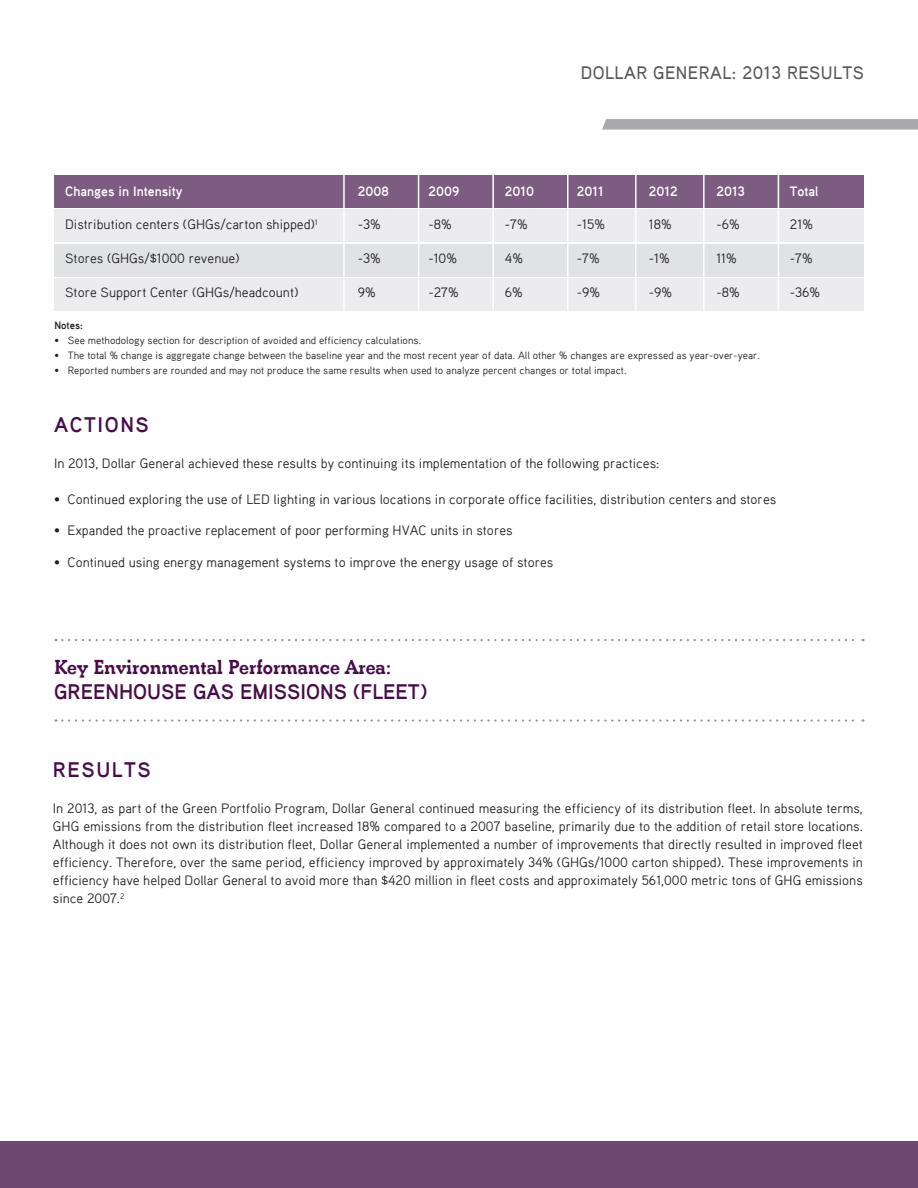
<style>
.page{position:relative;width:918px;height:1188px;background:#fff}
.page>*{position:absolute;margin:0;border:0;box-sizing:border-box;transform-origin:0 0}
.t1{font:700 21px "Beton";color:#480c49}
.t2{font:700 21px "Aaux Pro";color:#480c49}
.t3{font:700 21px "Aaux Pro";letter-spacing:.075em;color:#480c49}
.t4{font:500 18px "Aaux Pro";letter-spacing:.025em;color:#57585a}
.t5{font:13.5px/18px "Aaux Pro";color:#231f20;text-align:justify}
.t6{font:700 13.5px "Aaux Pro";color:#fff}
.t7{font:10.5px "Aaux Pro";color:#231f20}
.t8{font:700 10.5px "Aaux Pro";color:#231f20}
</style>
<div class="page">
<div style="left:0;top:1142px;width:918px;height:46px;background:#6d4971"></div>
<svg style="left:602px;top:119px;width:316px;height:11px;background:#acadb1"></svg>
<svg style="left:56px;top:639px;width:807px;height:2px"></svg>
<svg style="left:56px;top:719px;width:807px;height:3px"></svg>
<div style="left:54px;top:175px;width:810px;height:33px;background:#7c5c80"></div>
<div style="left:54px;top:209px;width:810px;height:33px;background:#ececee"></div>
<div style="left:54px;top:278px;width:810px;height:33px;background:#ececee"></div>
<div style="left:54px;top:244px;width:810px;height:32px;background:#e1e2e4"></div>
<hr style="left:778px;top:174px;width:1px;height:174px;background:#fff">
<hr style="left:703px;top:174px;width:2px;height:174px;background:#fff">
<hr style="left:635px;top:174px;width:2px;height:174px;background:#fff">
<hr style="left:567px;top:174px;width:1px;height:174px;background:#fff">
<hr style="left:492px;top:174px;width:2px;height:174px;background:#fff">
<hr style="left:418px;top:174px;width:1px;height:174px;background:#fff">
<hr style="left:343px;top:174px;width:2px;height:174px;background:#fff">
<p class="t4" style="left:581px;top:61px;width:285px">DOLLAR GENERAL: 2013 RESULTS</p>
<p class="t6" style="left:65px;top:182px;width:119px">Changes in Intensity</p>
<p class="t5" style="left:65px;top:215px;width:254px">Distribution centers (GHGs/carton shipped)<sup>1</sup></p>
<p class="t5" style="left:65px;top:249px;width:176px">Stores (GHGs/$1000 revenue)</p>
<p class="t5" style="left:65px;top:283px;width:235px">Store Support Center (GHGs/headcount)</p>
<p class="t6" style="left:358px;top:182px;width:33px">2008</p>
<p class="t6" style="left:428px;top:182px;width:32px">2009</p>
<p class="t6" style="left:505px;top:182px;width:31px">2010</p>
<p class="t6" style="left:577px;top:182px;width:28px">2011</p>
<p class="t6" style="left:649px;top:182px;width:30px">2012</p>
<p class="t6" style="left:716px;top:182px;width:30px">2013</p>
<p class="t6" style="left:790px;top:182px;width:30px">Total</p>
<p class="t5" style="left:358px;top:215px;width:25px">-3%</p>
<p class="t5" style="left:428px;top:215px;width:25px">-8%</p>
<p class="t5" style="left:505px;top:215px;width:24px">-7%</p>
<p class="t5" style="left:577px;top:215px;width:30px">-15%</p>
<p class="t5" style="left:649px;top:215px;width:24px">18%</p>
<p class="t5" style="left:716px;top:215px;width:25px">-6%</p>
<p class="t5" style="left:790px;top:215px;width:25px">21%</p>
<p class="t5" style="left:358px;top:249px;width:25px">-3%</p>
<p class="t5" style="left:428px;top:249px;width:30px">-10%</p>
<p class="t5" style="left:505px;top:249px;width:20px">4%</p>
<p class="t5" style="left:577px;top:249px;width:24px">-7%</p>
<p class="t5" style="left:649px;top:249px;width:22px">-1%</p>
<p class="t5" style="left:716px;top:249px;width:22px">11%</p>
<p class="t5" style="left:790px;top:249px;width:24px">-7%</p>
<p class="t5" style="left:358px;top:283px;width:19px">9%</p>
<p class="t5" style="left:428px;top:283px;width:32px">-27%</p>
<p class="t5" style="left:505px;top:283px;width:20px">6%</p>
<p class="t5" style="left:577px;top:283px;width:25px">-9%</p>
<p class="t5" style="left:649px;top:283px;width:25px">-9%</p>
<p class="t5" style="left:716px;top:283px;width:25px">-8%</p>
<p class="t5" style="left:790px;top:283px;width:32px">-36%</p>
<p class="t8" style="left:54px;top:319px;width:30px">Notes:</p>
<p class="t7" style="left:54px;top:334px;width:368px">¥ See methodology section for description of avoided and efficiency calculations.</p>
<p class="t7" style="left:54px;top:349px;width:707px">¥ The total % change is aggregate change between the baseline year and the most recent year of data. All other % changes are expressed as year-over-year.</p>
<p class="t7" style="left:54px;top:364px;width:574px">¥ Reported numbers are rounded and may not produce the same results when used to analyze percent changes or total impact.</p>
<p class="t3" style="left:54px;top:411px;width:96px">ACTIONS</p>
<p class="t5" style="left:54px;top:454px;width:607px">In 2013, Dollar General achieved these results by continuing its implementation of the following practices:</p>
<p class="t5" style="left:54px;top:490px;width:724px">¥ Continued exploring the use of LED lighting in various locations in corporate office facilities, distribution centers and stores</p>
<p class="t5" style="left:54px;top:521px;width:460px">¥ Expanded the proactive replacement of poor performing HVAC units in stores</p>
<p class="t5" style="left:54px;top:553px;width:501px">¥ Continued using energy management systems to improve the energy usage of stores</p>
<p class="t1" style="left:54px;top:654px;width:338px">Key Environmental Performance Area:</p>
<p class="t2" style="left:54px;top:678px;width:374px">GREENHOUSE GAS EMISSIONS (FLEET)</p>
<p class="t3" style="left:53px;top:757px;width:99px">RESULTS</p>
<p class="t5" style="left:53px;top:799px;width:812px">In 2013, as part of the Green Portfolio Program, Dollar General continued measuring the efficiency of its distribution fleet. In absolute terms, GHG emissions from the distribution fleet increased 18% compared to a 2007 baseline, primarily due to the addition of retail store locations.<br>Although it does not own its distribution fleet, Dollar General implemented a number of improvements that directly resulted in improved fleet efficiency. Therefore, over the same period, efficiency improved by approximately 34% (GHGs/1000 carton shipped). These improvements in efficiency have helped Dollar General to avoid more than $420 million in fleet costs and approximately 561,000 metric tons of GHG emissions since 2007.<sup>2</sup></p>
</div>
